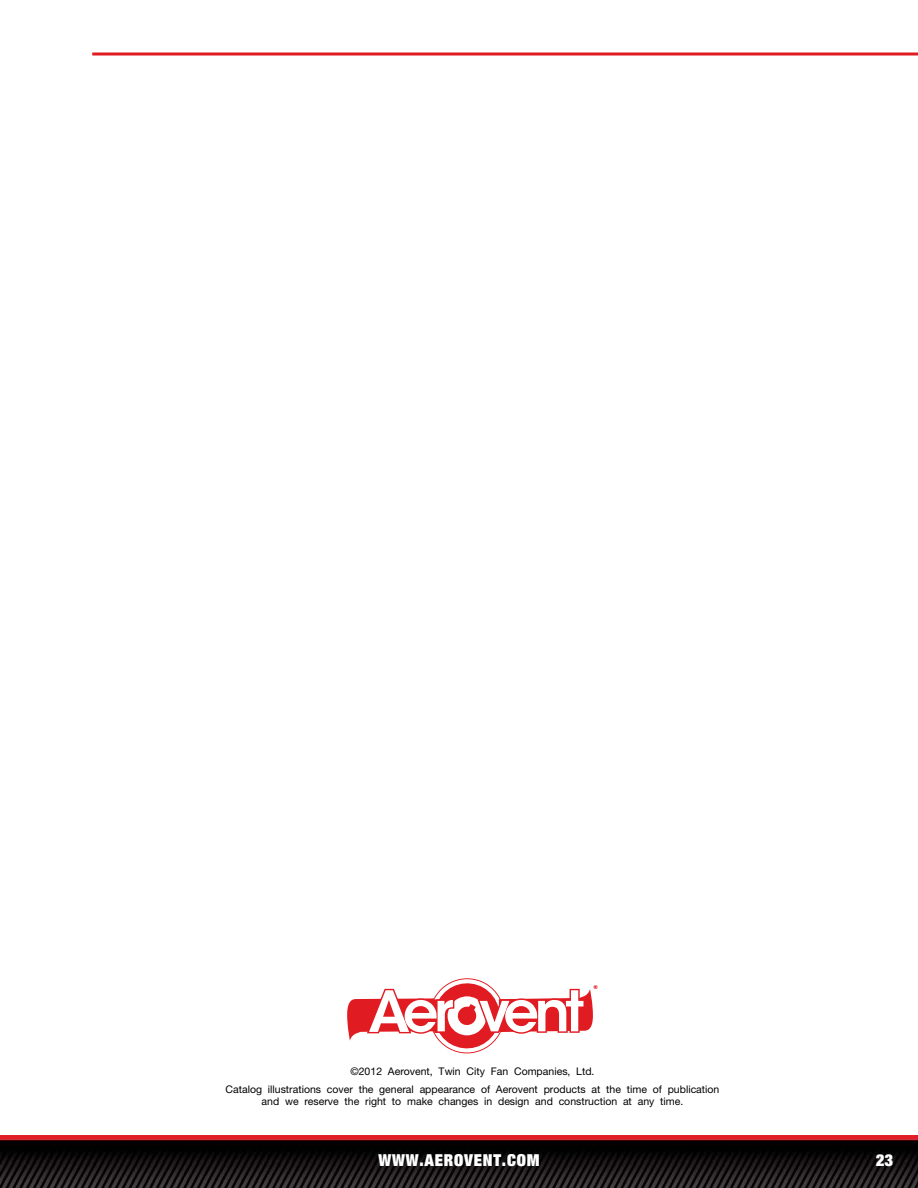
<style>
.page{position:relative;width:918px;height:1188px;background:#fff}
.page>*{position:absolute;margin:0;border:0;box-sizing:border-box;transform-origin:0 0}
.t1{font:900 expanded 16.5px "Helvetica Neue";letter-spacing:.05em;color:#fff}
.t2{font:10.5px/18px "Helvetica Neue";color:#000;text-align:center}
.t3{font:800 5.7px "Franklin Gothic";color:#e11b22}
</style>
<div class="page">
<img style="left:0;top:1135px;width:918px;height:53px">
<svg style="left:92px;top:52px;width:826px;height:4px;background:#e85359"></svg>
<svg style="left:347px;top:978px;width:246px;height:75px"></svg>
<p class="t3" style="left:593px;top:983px;width:6px">®</p>
<p class="t2" style="left:226px;top:1062px;width:495px">©2012 Aerovent, Twin City Fan Companies, Ltd.<br>Catalog illustrations cover the general appearance of Aerovent products at the time of publication</p>
<p class="t2" style="left:262px;top:1092px;width:423px">and we reserve the right to make changes in design and construction at any time.</p>
<h1 class="t1" style="left:378px;top:1149px;width:163px">WWW.AEROVENT.COM</h1>
<h1 class="t1" style="left:876px;top:1149px;width:19px">23</h1>
</div>
